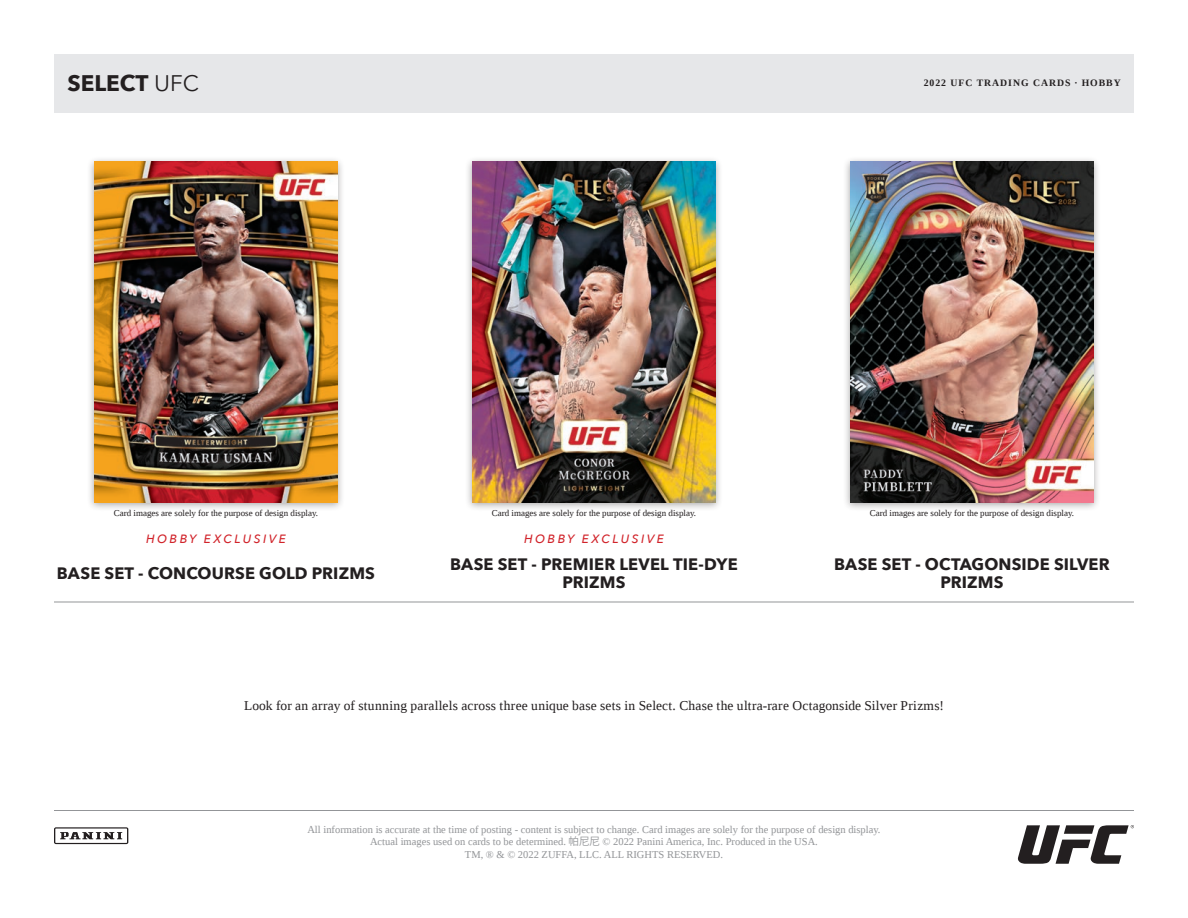
<style>
.page{position:relative;width:1188px;height:918px;background:#fff}
.page>*{position:absolute;margin:0;border:0;box-sizing:border-box;transform-origin:0 0}
.t1{font:700 22.5px "Avenir Next";color:#231f20}
.t2{font:700 16.5px/18px "Avenir Next";letter-spacing:.005em;color:#231f20;text-align:center}
.t3{font:13.5px "Liberation Serif";letter-spacing:.015em;color:#231f20}
.t4{font:italic 500 12px "Avenir Next";letter-spacing:.205em;color:#d1232a}
.t5{font:10.5px/12.6px "Liberation Serif";color:#939598;text-align:center}
.t6{font:700 9.75px "Liberation Serif";letter-spacing:.1em;color:#231f20}
.t7{font:9px "Liberation Serif";color:#231f20}
.s1{font-weight:400}
.s2{font-family:"Koz Go Pr 6 N"}
</style>
<div class="page">
<hr style="left:54px;top:602px;width:1080px;height:1px;background:#939598">
<div style="left:87px;top:157px;width:258px;height:355px;background:#231f20;opacity:.4"></div>
<img style="left:94px;top:162px;width:243px;height:340px">
<div style="left:465px;top:157px;width:258px;height:355px;background:#231f20;opacity:.4"></div>
<img style="left:472px;top:162px;width:244px;height:340px">
<div style="left:843px;top:157px;width:258px;height:355px;background:#231f20;opacity:.4"></div>
<img style="left:850px;top:162px;width:244px;height:340px">
<hr style="left:54px;top:810px;width:1080px;height:1px;background:#939598">
<svg style="left:54px;top:827px;width:74px;height:17px"></svg>
<svg style="left:1018px;top:825px;width:116px;height:39px"></svg>
<div style="left:54px;top:54px;width:1080px;height:58px;background:#e6e7e9"></div>
<p class="t1" style="left:68px;top:64px;width:133px">SELECT <span class="s1">UFC</span></p>
<p class="t6" style="left:924px;top:77px;width:199px">2022 UFC TRADING CARDS · HOBBY</p>
<p class="t7" style="left:114px;top:507px;width:206px">Card images are solely for the purpose of design display.</p>
<p class="t7" style="left:492px;top:507px;width:206px">Card images are solely for the purpose of design display.</p>
<p class="t7" style="left:870px;top:507px;width:206px">Card images are solely for the purpose of design display.</p>
<p class="t4" style="left:146px;top:531px;width:141px">HOBBY EXCLUSIVE</p>
<p class="t4" style="left:524px;top:531px;width:141px">HOBBY EXCLUSIVE</p>
<p class="t2" style="left:57px;top:564px;width:320px">BASE SET - CONCOURSE GOLD PRIZMS</p>
<p class="t2" style="left:450px;top:555px;width:289px">BASE SET - PREMIER LEVEL TIE-DYE<br>PRIZMS</p>
<p class="t2" style="left:834px;top:555px;width:277px">BASE SET - OCTAGONSIDE SILVER<br>PRIZMS</p>
<p class="t3" style="left:244px;top:697px;width:701px">Look for an array of stunning parallels across three unique base sets in Select. Chase the ultra-rare Octagonside Silver Prizms!</p>
<p class="t5" style="left:307px;top:823px;width:575px">All information is accurate at the time of posting - content is subject to change. Card images are solely for the purpose of design display.<br>Actual images used on cards to be determined. <span class="s2">帕尼尼</span> © 2022 Panini America, Inc. Produced in the USA.<br>TM, ® &amp; © 2022 ZUFFA, LLC. ALL RIGHTS RESERVED.</p>
</div>
